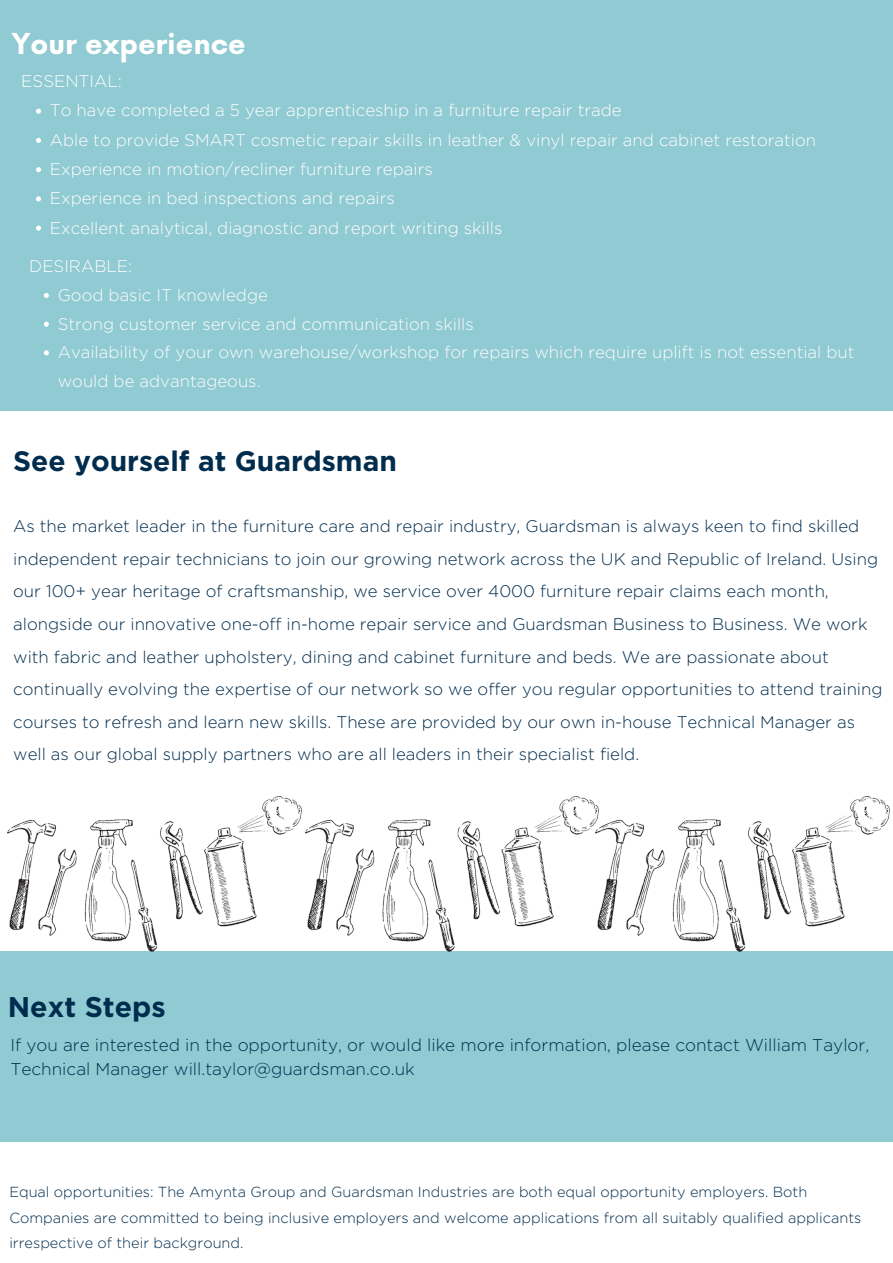
<style>
.page{position:relative;width:893px;height:1263px;background:#fff}
.page>*{position:absolute;margin:0;border:0;box-sizing:border-box;transform-origin:0 0}
.t1{font:700 28.42px "Gotham";color:#002c4d}
.t2{font:700 28.12px "Gotham";color:#002c4d}
.t3{font:700 28.12px "Now";color:#fff}
.t4{font:300 17.1px/23.6px "Gotham";color:#002c4d}
.t5{font:300 16.8px/32.6px "Gotham";color:#002c4d}
.t6{font:300 16.8px "Gotham";color:#fff}
.t7{font:300 16.8px/28.7px "Gotham";color:#fefefe}
.t8{font:300 14.55px/25.3px "Gotham";color:#002c4d}
</style>
<div class="page">
<div style="left:0;top:0;width:893px;height:411px;background:#90cad2"></div>
<div style="left:0;top:951px;width:893px;height:191px;background:#90cad2"></div>
<img style="left:598px;top:797px;width:291px;height:154px">
<img style="left:305px;top:797px;width:293px;height:154px">
<img style="left:8px;top:797px;width:293px;height:154px">
<svg style="left:36px;top:109px;width:5px;height:5px"></svg>
<svg style="left:36px;top:138px;width:5px;height:5px"></svg>
<svg style="left:36px;top:167px;width:5px;height:5px"></svg>
<svg style="left:36px;top:196px;width:5px;height:5px"></svg>
<svg style="left:36px;top:226px;width:5px;height:5px"></svg>
<svg style="left:44px;top:293px;width:5px;height:5px"></svg>
<svg style="left:44px;top:322px;width:5px;height:5px"></svg>
<svg style="left:44px;top:350px;width:5px;height:5px"></svg>
<p class="t3" style="left:12px;top:28px;width:235px">Your experience</p>
<p class="t6" style="left:21px;top:72px;width:102px">ESSENTIAL:</p>
<p class="t6" style="left:50px;top:101px;width:573px">To have completed a 5 year apprenticeship in a furniture repair trade</p>
<h2 class="t6" style="left:50px;top:131px;width:767px">Able to provide SMART cosmetic repair skills in leather &amp; vinyl repair and cabinet restoration</h2>
<p class="t6" style="left:50px;top:160px;width:384px">Experience in motion/recliner furniture repairs</p>
<p class="t6" style="left:50px;top:189px;width:346px">Experience in bed inspections and repairs</p>
<p class="t6" style="left:50px;top:218px;width:454px">Excellent analytical, diagnostic and report writing skills</p>
<h3 class="t7" style="left:29px;top:252px;width:104px">DESIRABLE:</h3>
<p class="t7" style="left:58px;top:281px;width:212px">Good basic IT knowledge</p>
<p class="t7" style="left:58px;top:309px;width:417px">Strong customer service and communication skills</p>
<p class="t7" style="left:58px;top:338px;width:798px">Availability of your own warehouse/workshop for repairs which require uplift is not essential but would be advantageous.</p>
<p class="t2" style="left:13px;top:445px;width:385px">See yourself at Guardsman</p>
<h1 class="t5" style="left:13px;top:510px;width:871px">As the market leader in the furniture care and repair industry, Guardsman is always keen to find skilled independent repair technicians to join our growing network across the UK and Republic of Ireland. Using our 100+ year heritage of craftsmanship, we service over 4000 furniture repair claims each month, alongside our innovative one-off in-home repair service and Guardsman Business to Business. We work with fabric and leather upholstery, dining and cabinet furniture and beds. We are passionate about continually evolving the expertise of our network so we offer you regular opportunities to attend training courses to refresh and learn new skills. These are provided by our own in-house Technical Manager as well as our global supply partners who are all leaders in their specialist field.</h1>
<h3 class="t1" style="left:8px;top:991px;width:159px">Next Steps</h3>
<h1 class="t4" style="left:10px;top:1033px;width:860px">If you are interested in the opportunity, or would like more information, please contact William Taylor,<br>Technical Manager will.taylor@guardsman.co.uk</h1>
<h1 class="t8" style="left:9px;top:1180px;width:853px">Equal opportunities: The Amynta Group and Guardsman Industries are both equal opportunity employers. Both<br>Companies are committed to being inclusive employers and welcome applications from all suitably qualified applicants irrespective of their background.</h1>
</div>
